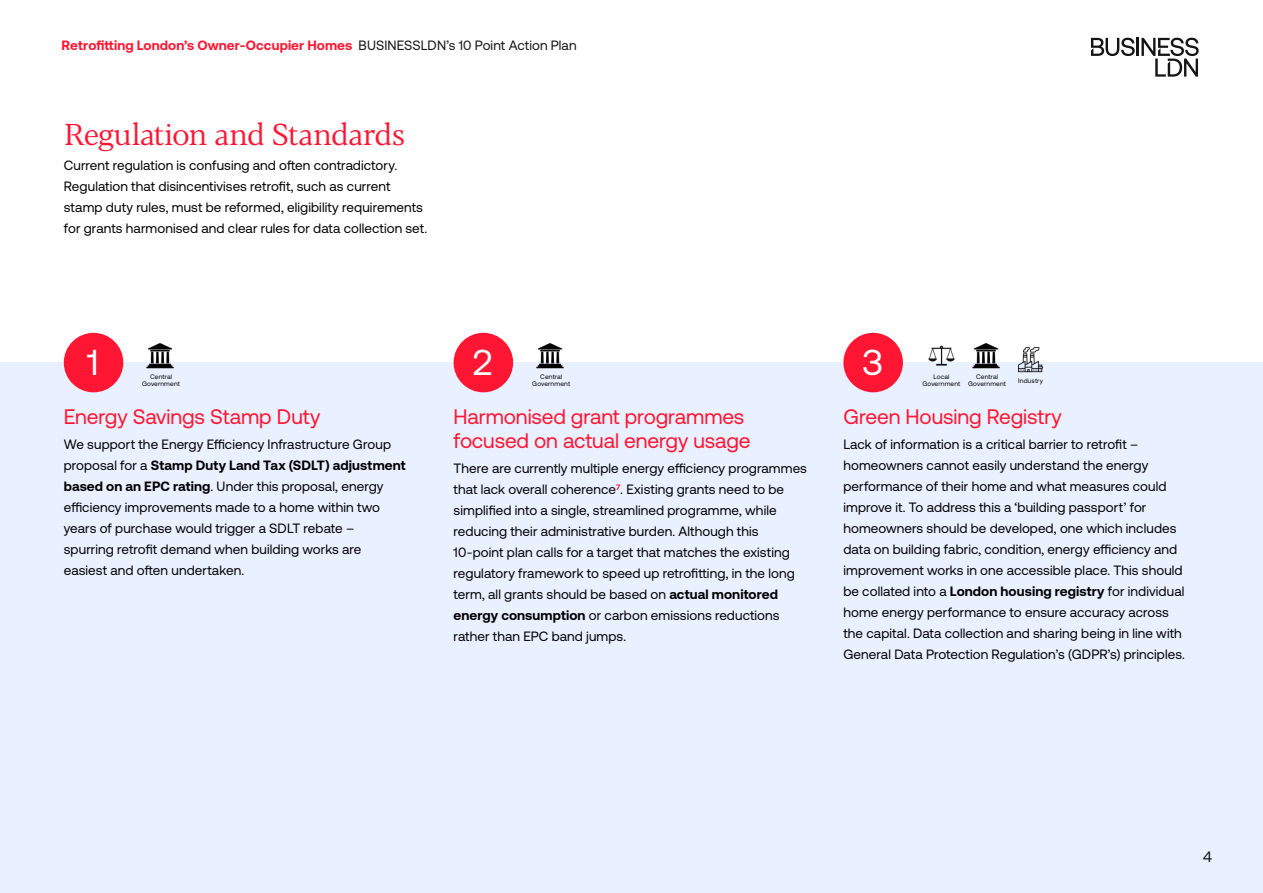
<style>
.page{position:relative;width:1263px;height:893px;background:#fff}
.page>*{position:absolute;margin:0;border:0;box-sizing:border-box;transform-origin:0 0}
.t1{font:36px "Aeonik";color:#fff}
.t2{font:30px "Blacker Pro Text";letter-spacing:-.025em;color:#ff1632}
.t3{font:21px/24px "Aeonik";letter-spacing:-.005em;color:#ff1632}
.t4{font:15px "Aeonik";color:#141414}
.t5{font:13.5px/21px "Aeonik";letter-spacing:.005em;color:#000}
.t6{font:700 13.5px "Aeonik";letter-spacing:.005em;color:#ff1632}
.t7{font:6.6px/7.5px "Aeonik";letter-spacing:.02em;color:#000;text-align:center}
.s1{font-weight:400;color:#141414}
.s2{font-weight:700}
</style>
<div class="page">
<div style="left:0;top:363px;width:1263px;height:530px;background:#e9f0ff"></div>
<div style="left:64px;top:333px;width:59px;height:59px;background:#ff1632;border-radius:50%"></div>
<div style="left:454px;top:333px;width:59px;height:59px;background:#ff1632;border-radius:50%"></div>
<div style="left:843px;top:333px;width:60px;height:59px;background:#ff1632;border-radius:50%"></div>
<img style="left:144px;top:343px;width:32px;height:26px">
<img style="left:534px;top:343px;width:32px;height:26px">
<img style="left:925px;top:345px;width:33px;height:21px">
<img style="left:970px;top:343px;width:32px;height:26px">
<img style="left:1014px;top:347px;width:33px;height:26px">
<hr style="left:1136px;top:38px;width:3px;height:18px;background:#141414">
<svg style="left:1141px;top:38px;width:58px;height:39px"></svg>
<svg style="left:1091px;top:38px;width:44px;height:18px"></svg>
<p class="t6" style="left:62px;top:37px;width:516px">Retrofitting London’s Owner-Occupier Homes <span class="s1">BUSINESSLDN’s 10 Point Action Plan</span></p>
<h2 class="t2" style="left:64px;top:115px;width:342px">Regulation and Standards</h2>
<p class="t5" style="left:64px;top:155px;width:365px">Current regulation is confusing and often contradictory.<br>Regulation that disincentivises retrofit, such as current stamp duty rules, must be reformed, eligibility requirements for grants harmonised and clear rules for data collection set.</p>
<h1 class="t1" style="left:87px;top:343px;width:13px">1</h1>
<h1 class="t1" style="left:473px;top:343px;width:21px">2</h1>
<h1 class="t1" style="left:862px;top:343px;width:22px">3</h1>
<p class="t7" style="left:142px;top:373px;width:39px">Central<br>Government</p>
<p class="t7" style="left:532px;top:373px;width:39px">Central<br>Government</p>
<p class="t7" style="left:922px;top:373px;width:39px">Local<br>Government</p>
<p class="t7" style="left:968px;top:373px;width:39px">Central<br>Government</p>
<p class="t7" style="left:1018px;top:377px;width:26px">Industry</p>
<h3 class="t3" style="left:64px;top:405px;width:258px">Energy Savings Stamp Duty</h3>
<p class="t5" style="left:64px;top:434px;width:343px">We support the Energy Efficiency Infrastructure Group proposal for a <span class="s2">Stamp Duty Land Tax (SDLT) adjustment based on an EPC rating</span>. Under this proposal, energy efficiency improvements made to a home within two years of purchase would trigger a SDLT rebate – spurring retrofit demand when building works are easiest and often undertaken.</p>
<h3 class="t3" style="left:454px;top:405px;width:298px">Harmonised grant programmes focused on actual energy usage</h3>
<p class="t5" style="left:454px;top:458px;width:355px">There are currently multiple energy efficiency programmes that lack overall coherence<sup>7</sup>. Existing grants need to be simplified into a single, streamlined programme, while reducing their administrative burden. Although this 10-point plan calls for a target that matches the existing regulatory framework to speed up retrofitting, in the long term, all grants should be based on <span class="s2">actual monitored energy consumption</span> or carbon emissions reductions rather than EPC band jumps.</p>
<h3 class="t3" style="left:843px;top:405px;width:220px">Green Housing Registry</h3>
<p class="t5" style="left:843px;top:434px;width:343px">Lack of information is a critical barrier to retrofit – homeowners cannot easily understand the energy performance of their home and what measures could improve it. To address this a ‘building passport’ for homeowners should be developed, one which includes data on building fabric, condition, energy efficiency and improvement works in one accessible place. This should be collated into a <span class="s2">London housing registry</span> for individual home energy performance to ensure accuracy across the capital. Data collection and sharing being in line with General Data Protection Regulation’s (GDPR’s) principles.</p>
<p class="t4" style="left:1203px;top:849px;width:10px">4</p>
</div>
